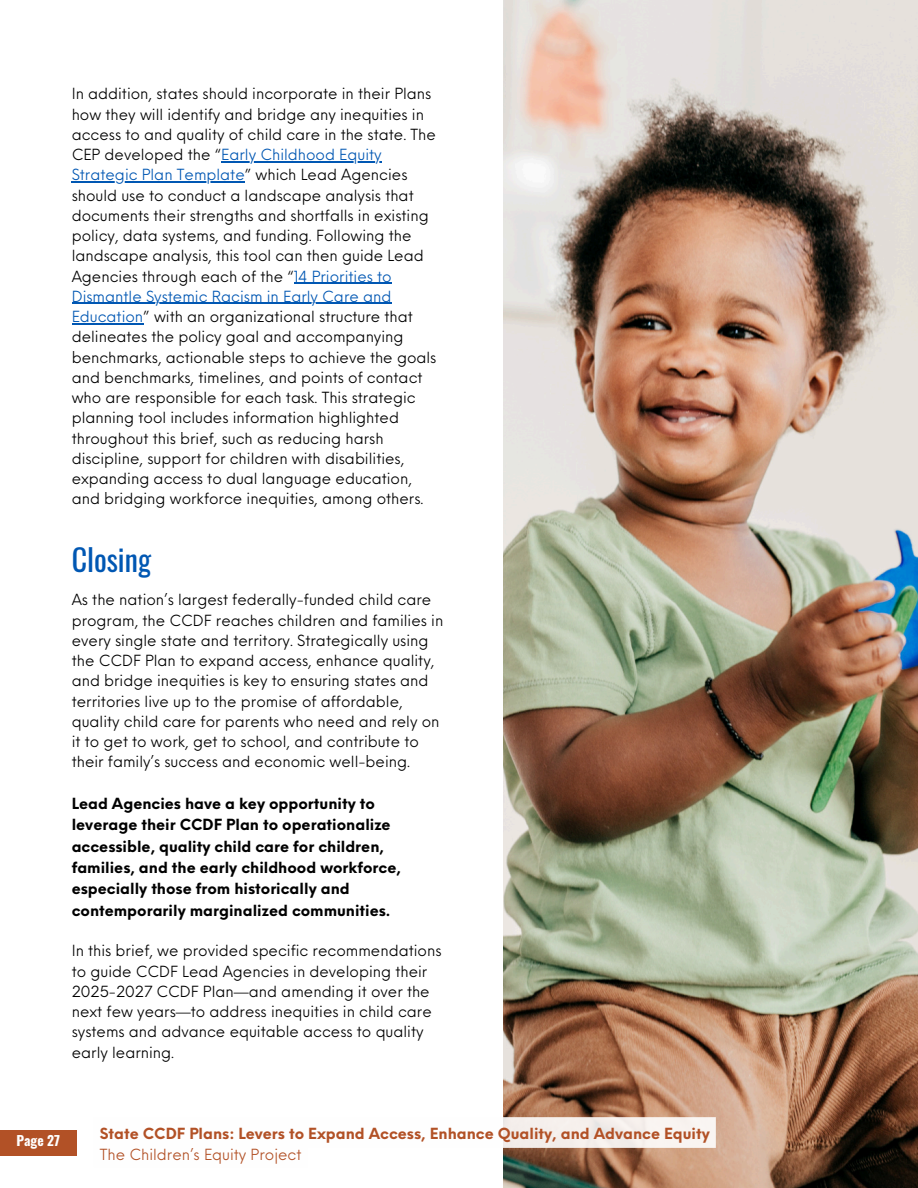
<style>
.page{position:relative;width:918px;height:1188px;background:#fff}
.page>*{position:absolute;margin:0;border:0;box-sizing:border-box;transform-origin:0 0}
.t1{font:30px "Oswald";color:#0057b3}
.t2{font:15px/20.2px "Neue Einstellung";color:#000}
.t3{font:700 15px/21.3px "Neue Einstellung";color:#000}
.t4{font:700 15px "Neue Einstellung";color:#b25126}
.t5{font:15px "Neue Einstellung";color:#b25126}
.t6{font:700 13.5px "Oswald";color:#fff}
.s1{color:#0057b3}
</style>
<div class="page">
<div style="left:0;top:1130px;width:76px;height:25px;background:#b25126"></div>
<img style="left:504px;top:0;width:414px;height:1188px">
<hr style="left:221px;top:161px;width:161px;height:1px;background:#0057b3">
<hr style="left:72px;top:181px;width:173px;height:2px;background:#0057b3">
<hr style="left:294px;top:283px;width:98px;height:1px;background:#0057b3">
<hr style="left:72px;top:303px;width:319px;height:1px;background:#0057b3">
<hr style="left:72px;top:323px;width:71px;height:1px;background:#0057b3">
<svg style="left:503px;top:1117px;width:213px;height:50px"></svg>
<h3 class="t2" style="left:72px;top:82px;width:366px">In addition, states should incorporate in their Plans how they will identify and bridge any inequities in access to and quality of child care in the state. The CEP developed the “<span class="s1">Early Childhood Equity Strategic Plan Template</span>” which Lead Agencies should use to conduct a landscape analysis that documents their strengths and shortfalls in existing policy, data systems, and funding. Following the landscape analysis, this tool can then guide Lead Agencies through each of the “<span class="s1">14 Priorities to Dismantle Systemic Racism in Early Care and Education</span>” with an organizational structure that delineates the policy goal and accompanying benchmarks, actionable steps to achieve the goals and benchmarks, timelines, and points of contact who are responsible for each task. This strategic planning tool includes information highlighted throughout this brief, such as reducing harsh discipline, support for children with disabilities, expanding access to dual language education, and bridging workforce inequities, among others.</h3>
<h1 class="t1" style="left:72px;top:536px;width:81px">Closing</h1>
<h3 class="t2" style="left:72px;top:588px;width:373px">As the nation’s largest federally-funded child care program, the CCDF reaches children and families in every single state and territory. Strategically using the CCDF Plan to expand access, enhance quality, and bridge inequities is key to ensuring states and territories live up to the promise of affordable, quality child care for parents who need and rely on it to get to work, get to school, and contribute to their family’s success and economic well-being.</h3>
<h2 class="t3" style="left:72px;top:791px;width:331px">Lead Agencies have a key opportunity to leverage their CCDF Plan to operationalize accessible, quality child care for children, families, and the early childhood workforce, especially those from historically and contemporarily marginalized communities.</h2>
<h3 class="t2" style="left:72px;top:939px;width:371px">In this brief, we provided specific recommendations to guide CCDF Lead Agencies in developing their 2025-2027 CCDF Plan—and amending it over the next few years—to address inequities in child care systems and advance equitable access to quality early learning.</h3>
<p class="t6" style="left:16px;top:1130px;width:45px">Page 27</p>
<p class="t4" style="left:100px;top:1120px;width:611px">State CCDF Plans: Levers to Expand Access, Enhance Quality, and Advance Equity</p>
<p class="t5" style="left:100px;top:1141px;width:203px">The Children’s Equity Project</p>
</div>
